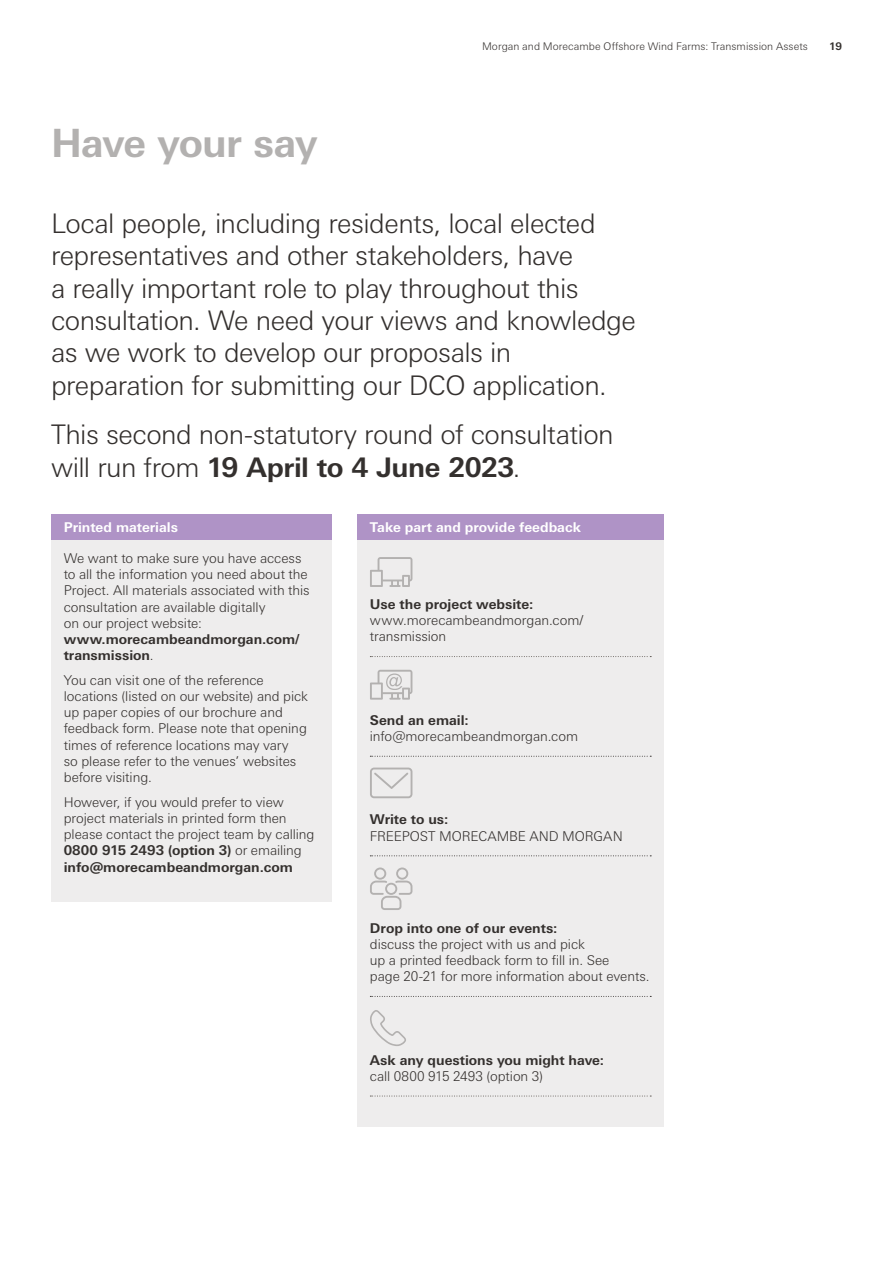
<style>
.page{position:relative;width:893px;height:1263px;background:#fff}
.page>*{position:absolute;margin:0;border:0;box-sizing:border-box;transform-origin:0 0}
.t1{font:700 39px "Univers Next Pro";letter-spacing:-.025em;color:#b3b1b0}
.t2{font:300 27px/32.4px "Univers Next Pro";letter-spacing:-.02em;color:#34302e}
.t3{font:300 13.5px/16.2px "Univers Next Pro";letter-spacing:-.005em;color:#34302e}
.t4{font:700 13.5px/16.2px "Univers Next Pro";color:#34302e}
.t5{font:700 13.5px "Univers Next Pro";color:#fff}
.t6{font:300 10.5px "Univers Next Pro";letter-spacing:.005em;color:#34302e}
.t7{font:700 10.5px "Univers Next Pro";color:#34302e}
.s1{font-weight:700}
.s2{font-weight:300}
</style>
<div class="page">
<div style="left:51px;top:540px;width:281px;height:361px;background:#eeeded"></div>
<div style="left:51px;top:514px;width:281px;height:26px;background:#af93c6"></div>
<div style="left:357px;top:540px;width:306px;height:587px;background:#eeeded"></div>
<svg style="left:370px;top:656px;width:281px;height:1px"></svg>
<svg style="left:370px;top:756px;width:281px;height:1px"></svg>
<svg style="left:370px;top:855px;width:281px;height:1px"></svg>
<svg style="left:370px;top:996px;width:281px;height:1px"></svg>
<svg style="left:370px;top:1096px;width:281px;height:1px"></svg>
<svg style="left:370px;top:557px;width:42px;height:30px"></svg>
<svg style="left:370px;top:670px;width:42px;height:30px"></svg>
<svg style="left:370px;top:767px;width:42px;height:31px"></svg>
<svg style="left:370px;top:1010px;width:36px;height:36px"></svg>
<div style="left:357px;top:514px;width:306px;height:26px;background:#af93c6"></div>
<svg style="left:370px;top:867px;width:42px;height:43px"></svg>
<h1 class="t1" style="left:51px;top:120px;width:268px">Have your say</h1>
<p class="t6" style="left:482px;top:41px;width:327px">Morgan and Morecambe Offshore Wind Farms: Transmission Assets</p>
<p class="t7" style="left:829px;top:40px;width:14px">19</p>
<p class="t2" style="left:51px;top:207px;width:586px">Local people, including residents, local elected representatives and other stakeholders, have<br>a really important role to play throughout this consultation. We need your views and knowledge as we work to develop our proposals in preparation for submitting our DCO application.</p>
<h2 class="t2" style="left:51px;top:418px;width:564px">This second non-statutory round of consultation will run from <span class="s1">19 April to 4 June 2023</span>.</h2>
<p class="t5" style="left:64px;top:519px;width:116px">Printed materials</p>
<p class="t3" style="left:64px;top:550px;width:247px">We want to make sure you have access to all the information you need about the Project. All materials associated with this consultation are available digitally<br>on our project website:</p>
<p class="t4" style="left:64px;top:631px;width:237px">www.morecambeandmorgan.com/ transmission<span class="s2">.</span></p>
<p class="t3" style="left:64px;top:672px;width:246px">You can visit one of the reference locations (listed on our website) and pick up paper copies of our brochure and feedback form. Please note that opening times of reference locations may vary<br>so please refer to the venues’ websites before visiting.</p>
<p class="t3" style="left:64px;top:794px;width:252px">However, if you would prefer to view project materials in printed form then please contact the project team by calling <span class="s1">0800 915 2493 (option 3)</span> or emailing <span class="s1">info@morecambeandmorgan.com</span></p>
<p class="t5" style="left:370px;top:519px;width:213px">Take part and provide feedback</p>
<p class="t4" style="left:370px;top:596px;width:165px">Use the project website:</p>
<p class="t3" style="left:370px;top:612px;width:215px">www.morecambeandmorgan.com/ transmission</p>
<p class="t4" style="left:370px;top:712px;width:100px">Send an email:</p>
<p class="t3" style="left:370px;top:728px;width:210px">info@morecambeandmorgan.com</p>
<p class="t4" style="left:370px;top:811px;width:80px">Write to us:</p>
<p class="t3" style="left:370px;top:828px;width:254px">FREEPOST MORECAMBE AND MORGAN</p>
<p class="t4" style="left:370px;top:919px;width:189px">Drop into one of our events:</p>
<p class="t3" style="left:370px;top:936px;width:281px">discuss the project with us and pick<br>up a printed feedback form to fill in. See<br>page 20-21 for more information about events.</p>
<p class="t4" style="left:370px;top:1051px;width:236px">Ask any questions you might have:</p>
<p class="t3" style="left:370px;top:1068px;width:175px">call 0800 915 2493 (option 3)</p>
</div>
